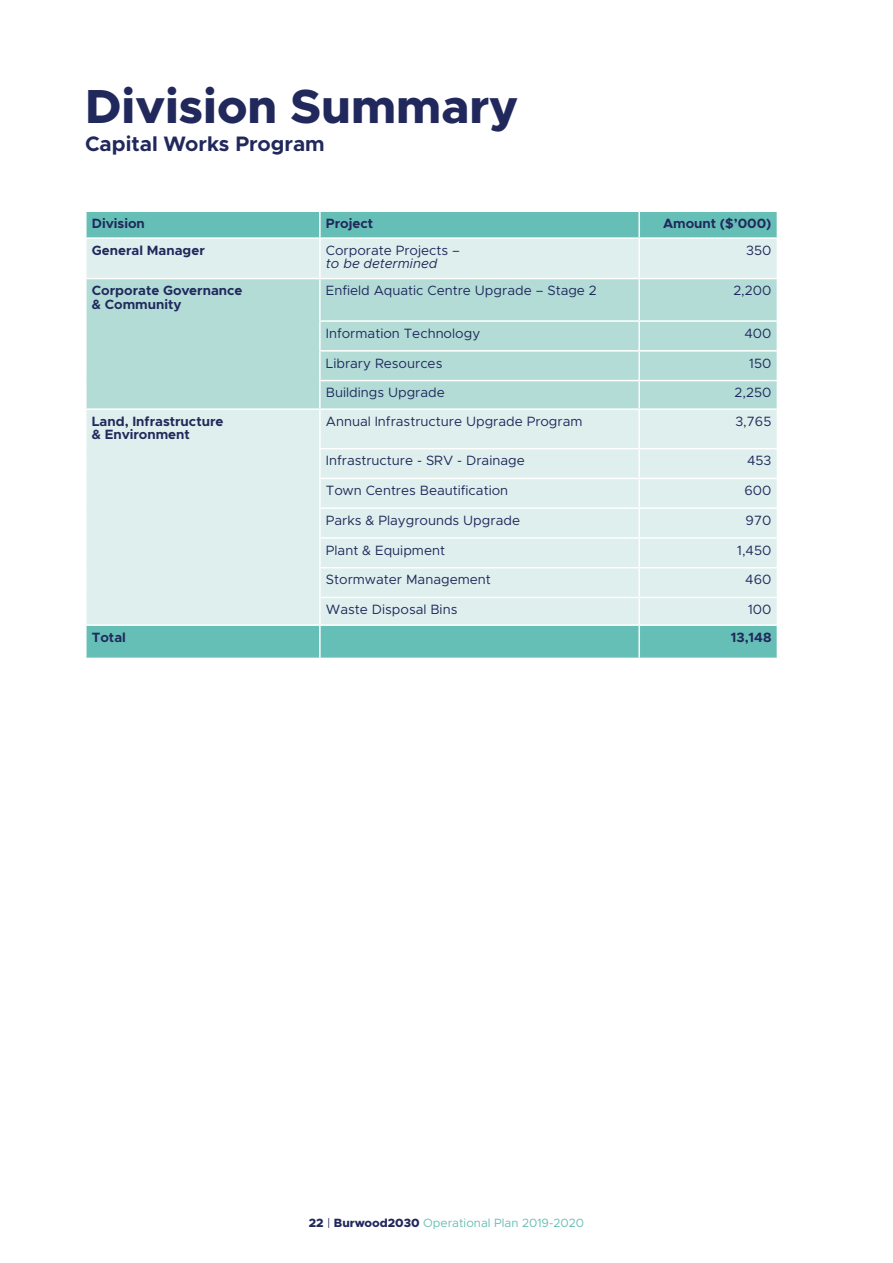
<style>
.page{position:relative;width:893px;height:1263px;background:#fff}
.page>*{position:absolute;margin:0;border:0;box-sizing:border-box;transform-origin:0 0}
.HEAD_large{font:800 48px "Metropolis";color:#21295c}
.HEAD_large-2{font:700 21px "Metropolis";color:#21295c}
.HEAD_large-3{font:13.5px/13.5px "Metropolis";color:#21295c}
.HEAD_large-4{font:700 13.5px/13.5px "Metropolis";color:#21295c}
.t1{font:12px "Metropolis";color:#65bfb6}
.s1{font-style:italic}
.s2{font-weight:800;color:#21295c}
.s3{color:#21295c}
</style>
<div class="page">
<div style="left:87px;top:212px;width:690px;height:446px;background:#65bfb6"></div>
<div style="left:87px;top:239px;width:690px;height:385px;background:#deefed"></div>
<div style="left:87px;top:279px;width:690px;height:129px;background:#b3dcd7"></div>
<hr style="left:319px;top:212px;width:2px;height:25px;background:#fff">
<hr style="left:638px;top:212px;width:2px;height:25px;background:#fff">
<hr style="left:85px;top:237px;width:235px;height:2px;background:#fff">
<hr style="left:320px;top:237px;width:319px;height:2px;background:#fff">
<hr style="left:319px;top:239px;width:2px;height:39px;background:#fff">
<hr style="left:639px;top:237px;width:139px;height:2px;background:#fff">
<hr style="left:638px;top:239px;width:2px;height:39px;background:#fff">
<hr style="left:85px;top:278px;width:235px;height:1px;background:#fff">
<hr style="left:320px;top:278px;width:319px;height:1px;background:#fff">
<hr style="left:319px;top:279px;width:2px;height:41px;background:#fff">
<hr style="left:639px;top:278px;width:139px;height:1px;background:#fff">
<hr style="left:638px;top:279px;width:2px;height:41px;background:#fff">
<hr style="left:319px;top:320px;width:320px;height:2px;background:#fff">
<hr style="left:319px;top:322px;width:2px;height:28px;background:#fff">
<hr style="left:639px;top:320px;width:139px;height:2px;background:#fff">
<hr style="left:638px;top:322px;width:2px;height:28px;background:#fff">
<hr style="left:319px;top:350px;width:320px;height:2px;background:#fff">
<hr style="left:319px;top:352px;width:2px;height:28px;background:#fff">
<hr style="left:639px;top:350px;width:139px;height:2px;background:#fff">
<hr style="left:638px;top:352px;width:2px;height:28px;background:#fff">
<hr style="left:319px;top:380px;width:320px;height:1px;background:#fff">
<hr style="left:319px;top:381px;width:2px;height:27px;background:#fff">
<hr style="left:639px;top:380px;width:139px;height:1px;background:#fff">
<hr style="left:638px;top:381px;width:2px;height:27px;background:#fff">
<hr style="left:85px;top:408px;width:235px;height:2px;background:#fff">
<hr style="left:320px;top:408px;width:319px;height:2px;background:#fff">
<hr style="left:319px;top:410px;width:2px;height:38px;background:#fff">
<hr style="left:639px;top:408px;width:139px;height:2px;background:#fff">
<hr style="left:638px;top:410px;width:2px;height:38px;background:#fff">
<hr style="left:319px;top:448px;width:320px;height:1px;background:#fff">
<hr style="left:319px;top:449px;width:2px;height:29px;background:#fff">
<hr style="left:639px;top:448px;width:139px;height:1px;background:#fff">
<hr style="left:638px;top:449px;width:2px;height:29px;background:#fff">
<hr style="left:319px;top:478px;width:320px;height:1px;background:#fff">
<hr style="left:319px;top:479px;width:2px;height:28px;background:#fff">
<hr style="left:639px;top:478px;width:139px;height:1px;background:#fff">
<hr style="left:638px;top:479px;width:2px;height:28px;background:#fff">
<hr style="left:319px;top:507px;width:320px;height:2px;background:#fff">
<hr style="left:319px;top:509px;width:2px;height:28px;background:#fff">
<hr style="left:639px;top:507px;width:139px;height:2px;background:#fff">
<hr style="left:638px;top:509px;width:2px;height:28px;background:#fff">
<hr style="left:319px;top:537px;width:320px;height:2px;background:#fff">
<hr style="left:319px;top:539px;width:2px;height:28px;background:#fff">
<hr style="left:639px;top:537px;width:139px;height:2px;background:#fff">
<hr style="left:638px;top:539px;width:2px;height:28px;background:#fff">
<hr style="left:319px;top:567px;width:320px;height:1px;background:#fff">
<hr style="left:319px;top:568px;width:2px;height:29px;background:#fff">
<hr style="left:639px;top:567px;width:139px;height:1px;background:#fff">
<hr style="left:638px;top:568px;width:2px;height:29px;background:#fff">
<hr style="left:319px;top:597px;width:320px;height:1px;background:#fff">
<hr style="left:319px;top:598px;width:2px;height:26px;background:#fff">
<hr style="left:639px;top:597px;width:139px;height:1px;background:#fff">
<hr style="left:638px;top:598px;width:2px;height:26px;background:#fff">
<hr style="left:85px;top:624px;width:235px;height:2px;background:#fff">
<hr style="left:320px;top:624px;width:319px;height:2px;background:#fff">
<hr style="left:319px;top:626px;width:2px;height:32px;background:#fff">
<hr style="left:639px;top:624px;width:139px;height:2px;background:#fff">
<hr style="left:638px;top:626px;width:2px;height:32px;background:#fff">
<p class="HEAD_large" style="left:85px;top:76px;width:435px">Division Summary</p>
<p class="HEAD_large-2" style="left:85px;top:130px;width:241px">Capital Works Program</p>
<p class="HEAD_large-4" style="left:92px;top:217px;width:55px">Division</p>
<p class="HEAD_large-4" style="left:326px;top:217px;width:49px">Project</p>
<p class="HEAD_large-4" style="left:663px;top:217px;width:110px">Amount ($’000)</p>
<p class="HEAD_large-4" style="left:92px;top:243px;width:115px">General Manager</p>
<p class="HEAD_large-3" style="left:326px;top:243px;width:135px">Corporate Projects – <span class="s1">to be determined</span></p>
<p class="HEAD_large-3" style="left:746px;top:243px;width:27px">350</p>
<p class="HEAD_large-4" style="left:92px;top:284px;width:152px">Corporate Governance &amp; Community</p>
<p class="HEAD_large-3" style="left:326px;top:284px;width:272px">Enfield Aquatic Centre Upgrade – Stage 2</p>
<p class="HEAD_large-3" style="left:733px;top:284px;width:40px">2,200</p>
<p class="HEAD_large-3" style="left:326px;top:326px;width:156px">Information Technology</p>
<p class="HEAD_large-3" style="left:744px;top:326px;width:29px">400</p>
<p class="HEAD_large-3" style="left:326px;top:356px;width:118px">Library Resources</p>
<p class="HEAD_large-3" style="left:749px;top:356px;width:24px">150</p>
<p class="HEAD_large-3" style="left:326px;top:386px;width:121px">Buildings Upgrade</p>
<p class="HEAD_large-3" style="left:735px;top:386px;width:38px">2,250</p>
<p class="HEAD_large-4" style="left:92px;top:414px;width:133px">Land, Infrastructure &amp; Environment</p>
<p class="HEAD_large-3" style="left:326px;top:414px;width:258px">Annual Infrastructure Upgrade Program</p>
<p class="HEAD_large-3" style="left:735px;top:414px;width:38px">3,765</p>
<p class="HEAD_large-3" style="left:326px;top:454px;width:200px">Infrastructure - SRV - Drainage</p>
<p class="HEAD_large-3" style="left:747px;top:454px;width:26px">453</p>
<p class="HEAD_large-3" style="left:326px;top:484px;width:184px">Town Centres Beautification</p>
<p class="HEAD_large-3" style="left:744px;top:484px;width:29px">600</p>
<p class="HEAD_large-3" style="left:326px;top:513px;width:196px">Parks &amp; Playgrounds Upgrade</p>
<p class="HEAD_large-3" style="left:746px;top:513px;width:27px">970</p>
<p class="HEAD_large-3" style="left:326px;top:543px;width:121px">Plant &amp; Equipment</p>
<p class="HEAD_large-3" style="left:737px;top:543px;width:36px">1,450</p>
<p class="HEAD_large-3" style="left:326px;top:573px;width:166px">Stormwater Management</p>
<p class="HEAD_large-3" style="left:745px;top:573px;width:28px">460</p>
<p class="HEAD_large-3" style="left:326px;top:603px;width:133px">Waste Disposal Bins</p>
<p class="HEAD_large-3" style="left:748px;top:603px;width:25px">100</p>
<p class="HEAD_large-4" style="left:92px;top:630px;width:36px">Total</p>
<p class="HEAD_large-4" style="left:731px;top:630px;width:42px">13,148</p>
<p class="t1" style="left:309px;top:1216px;width:277px"><span class="s2">22</span> <span class="s3">|</span> <span class="s2">Burwood2030</span> Operational Plan 2019-2020</p>
</div>
